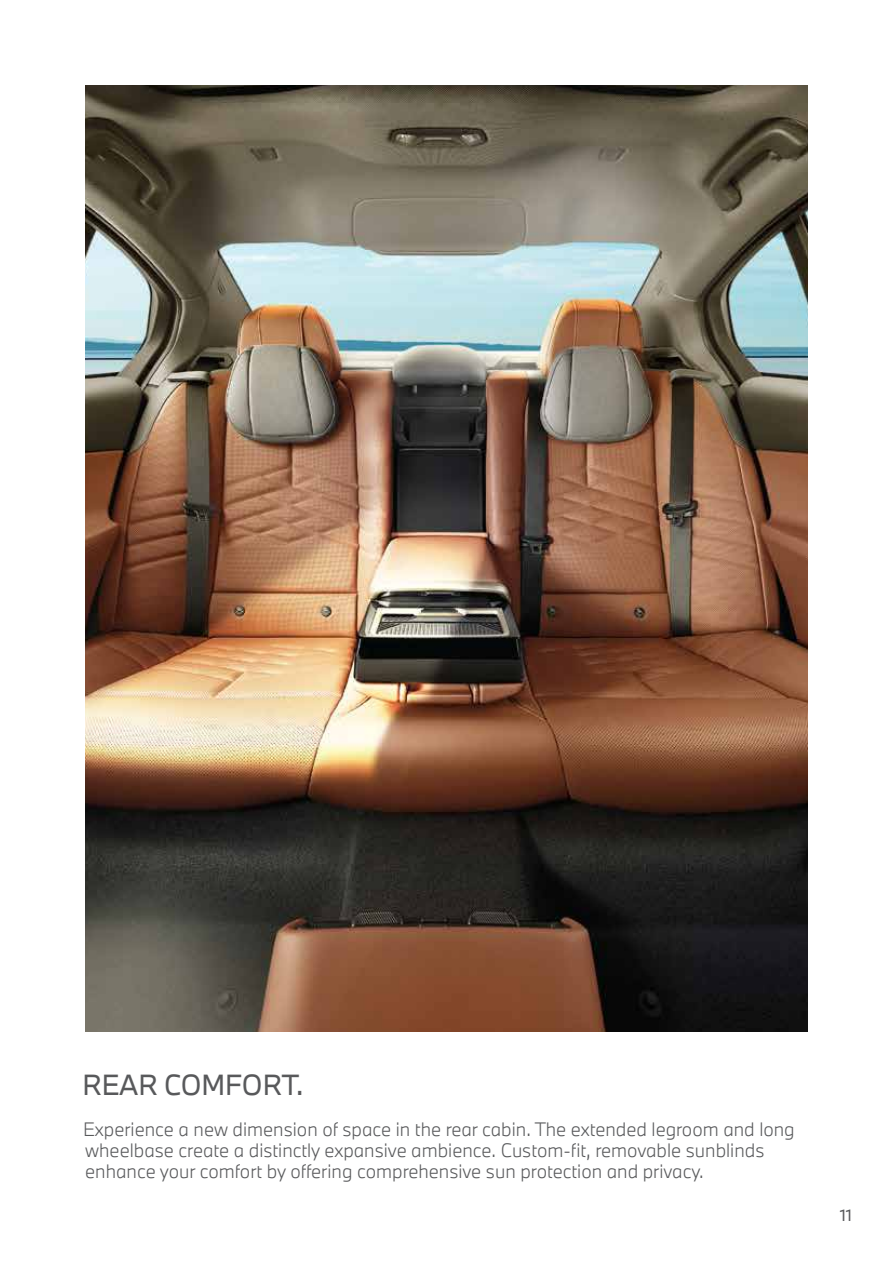
<style>
.page{position:relative;width:893px;height:1263px;background:#fff}
.page>*{position:absolute;margin:0;border:0;box-sizing:border-box;transform-origin:0 0}
.t1{font:27px "BMW Type Next";color:#58595b}
.t2{font:300 18px/21px "BMW Type Next";color:#58595b}
.t3{font:15px "BMW Type Next";color:#58595b}
</style>
<div class="page">
<img style="left:85px;top:85px;width:723px;height:947px">
<h1 class="t1" style="left:83px;top:1066px;width:222px">REAR COMFORT.</h1>
<p class="t2" style="left:83px;top:1118px;width:713px">Experience a new dimension of space in the rear cabin. The extended legroom and long wheelbase create a distinctly expansive ambience. Custom-fit, removable sunblinds enhance your comfort by offering comprehensive sun protection and privacy.</p>
<p class="t3" style="left:840px;top:1204px;width:13px">11</p>
</div>
